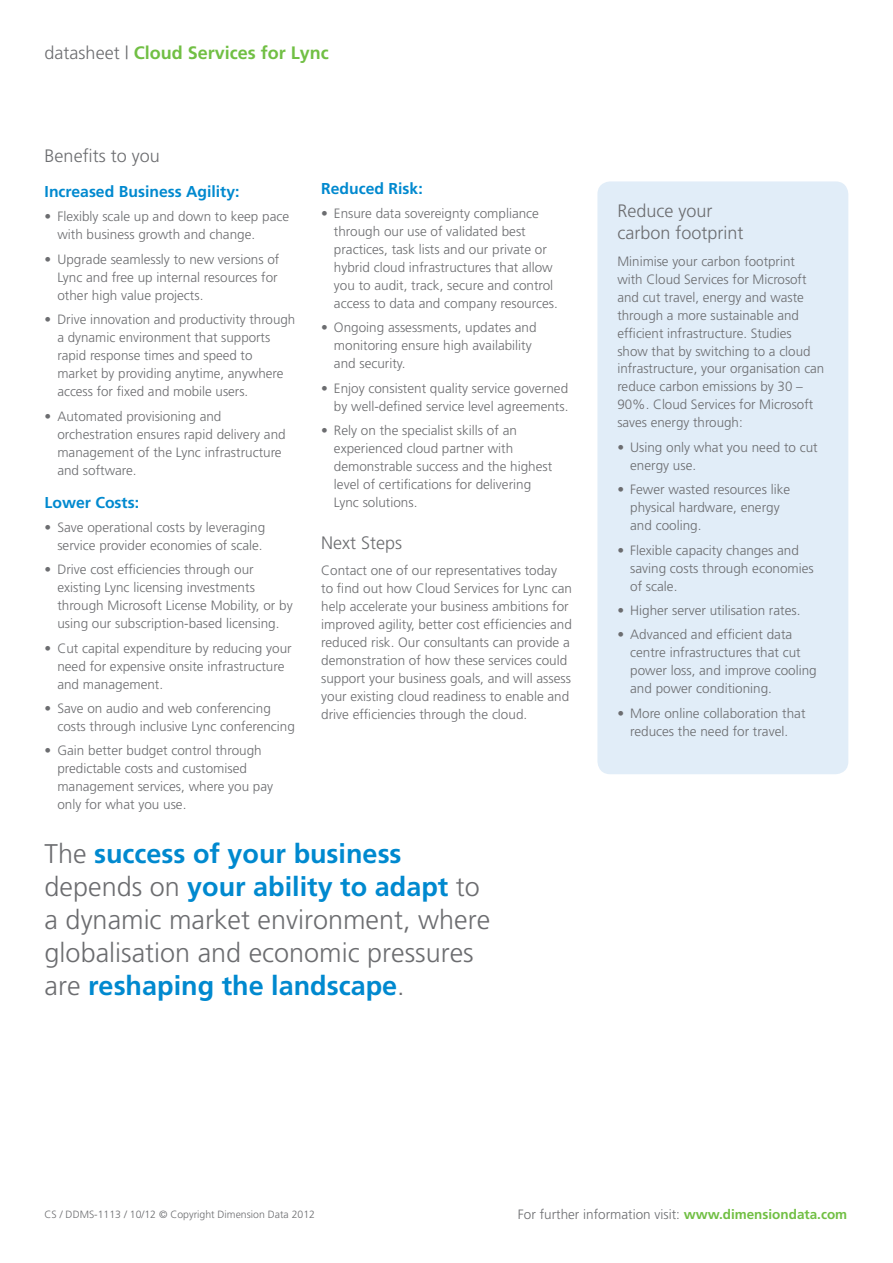
<style>
.page{position:relative;width:893px;height:1263px;background:#fff}
.page>*{position:absolute;margin:0;border:0;box-sizing:border-box;transform-origin:0 0}
.t1{font:300 27px/33px "Frutiger";color:#6c6d70}
.t2{font:300 18px/22.5px "Frutiger";color:#6c6d70}
.t3{font:700 18px "Frutiger";color:#71bf44}
.t4{font:700 15.75px "Frutiger";color:#0089cf}
.t5{font:300 13.5px/18px "Frutiger";color:#6c6d70}
.t6{font:300 10.5px "Frutiger";color:#6c6d70}
.s1{font-weight:300;color:#6c6d70}
.s2{font-weight:700;color:#0089cf}
.s3{font-weight:700;color:#71bf44}
</style>
<div class="page">
<div style="left:597px;top:181px;width:251px;height:593px;background:#e1edf8;border-radius:13px"></div>
<h2 class="t3" style="left:45px;top:42px;width:286px"><span class="s1">datasheet |</span> Cloud Services for Lync</h2>
<h2 class="t2" style="left:45px;top:145px;width:117px">Benefits to you</h2>
<p class="t4" style="left:45px;top:182px;width:196px">Increased Business Agility:</p>
<p class="t5" style="left:57px;top:208px;width:233px;text-indent:-13px">• Flexibly scale up and down to keep pace with business growth and change.</p>
<p class="t5" style="left:57px;top:250px;width:224px;text-indent:-13px">• Upgrade seamlessly to new versions of<br>Lync and free up internal resources for other high value projects.</p>
<p class="t5" style="left:57px;top:311px;width:239px;text-indent:-13px">• Drive innovation and productivity through a dynamic environment that supports rapid response times and speed to market by providing anytime, anywhere access for fixed and mobile users.</p>
<p class="t5" style="left:57px;top:407px;width:230px;text-indent:-13px">• Automated provisioning and orchestration ensures rapid delivery and management of the Lync infrastructure and software.</p>
<p class="t4" style="left:45px;top:493px;width:96px">Lower Costs:</p>
<p class="t5" style="left:45px;top:518px;width:222px;text-align:right">• Save operational costs by leveraging service provider economies of scale.</p>
<p class="t5" style="left:57px;top:561px;width:237px;text-indent:-13px">• Drive cost efficiencies through our existing Lync licensing investments through Microsoft License Mobility, or by using our subscription-based licensing.</p>
<p class="t5" style="left:57px;top:639px;width:236px;text-indent:-13px">• Cut capital expenditure by reducing your need for expensive onsite infrastructure and management.</p>
<p class="t5" style="left:57px;top:699px;width:239px;text-indent:-13px">• Save on audio and web conferencing costs through inclusive Lync conferencing</p>
<p class="t5" style="left:57px;top:742px;width:217px;text-indent:-13px">• Gain better budget control through predictable costs and customised management services, where you pay only for what you use.</p>
<p class="t4" style="left:321px;top:179px;width:103px">Reduced Risk:</p>
<p class="t5" style="left:334px;top:204px;width:225px;text-indent:-13px">• Ensure data sovereignty compliance through our use of validated best practices, task lists and our private or hybrid cloud infrastructures that allow you to audit, track, secure and control access to data and company resources.</p>
<p class="t5" style="left:334px;top:319px;width:204px;text-indent:-13px">• Ongoing assessments, updates and monitoring ensure high availability and security.</p>
<p class="t5" style="left:321px;top:379px;width:249px;text-align:right">• Enjoy consistent quality service governed by well-defined service level agreements.</p>
<p class="t5" style="left:334px;top:421px;width:220px;text-indent:-13px">• Rely on the specialist skills of an experienced cloud partner with demonstrable success and the highest level of certifications for delivering<br>Lync solutions.</p>
<h2 class="t2" style="left:321px;top:531px;width:83px">Next Steps</h2>
<p class="t5" style="left:321px;top:562px;width:252px">Contact one of our representatives today to find out how Cloud Services for Lync can help accelerate your business ambitions for improved agility, better cost efficiencies and reduced risk. Our consultants can provide a demonstration of how these services could support your business goals, and will assess your existing cloud readiness to enable and drive efficiencies through the cloud.</p>
<h1 class="t1" style="left:45px;top:837px;width:447px">The <span class="s2">success of your business </span>depends on <span class="s2">your ability to adapt</span> to a dynamic market environment, where globalisation and economic pressures are <span class="s2">reshaping the landscape</span>.</h1>
<h2 class="t2" style="left:617px;top:199px;width:128px">Reduce your carbon footprint</h2>
<p class="t5" style="left:617px;top:252px;width:208px">Minimise your carbon footprint<br>with Cloud Services for Microsoft and cut travel, energy and waste through a more sustainable and efficient infrastructure. Studies show that by switching to a cloud infrastructure, your organisation can reduce carbon emissions by 30 –<br>90%. Cloud Services for Microsoft saves energy through:</p>
<p class="t5" style="left:630px;top:438px;width:189px;text-indent:-13px">• Using only what you need to cut energy use.</p>
<p class="t5" style="left:630px;top:481px;width:162px;text-indent:-13px">• Fewer wasted resources like physical hardware, energy and cooling.</p>
<p class="t5" style="left:630px;top:541px;width:185px;text-indent:-13px">• Flexible capacity changes and saving costs through economies of scale.</p>
<p class="t5" style="left:617px;top:601px;width:185px">• Higher server utilisation rates.</p>
<p class="t5" style="left:630px;top:626px;width:188px;text-indent:-13px">• Advanced and efficient data centre infrastructures that cut power loss, and improve cooling and power conditioning.</p>
<p class="t5" style="left:617px;top:704px;width:190px;text-align:center">• More online collaboration that reduces the need for travel.</p>
<p class="t6" style="left:45px;top:1208px;width:272px">CS / DDMS-1113 / 10/12 © Copyright Dimension Data 2012</p>
<p class="t5" style="left:518px;top:1205px;width:331px">For further information visit: <span class="s3">www.dimensiondata.com</span></p>
</div>
